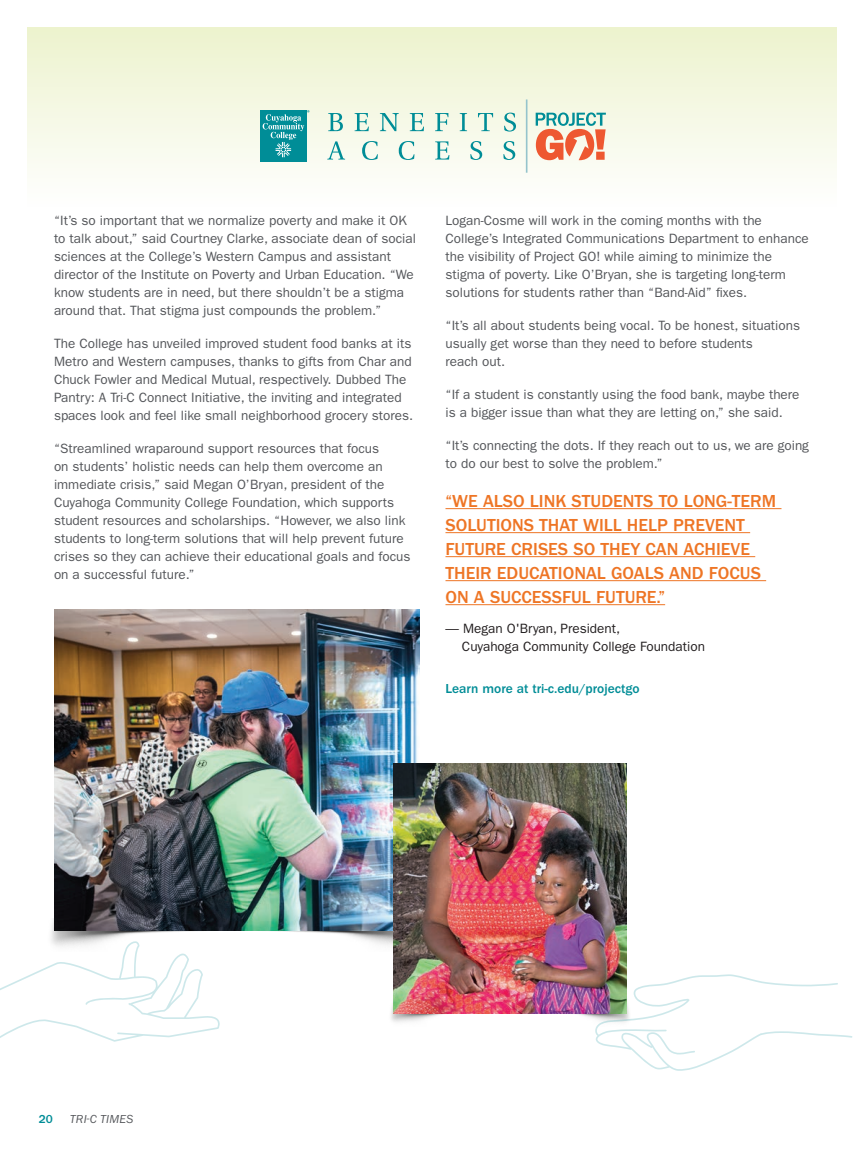
<style>
.page{position:relative;width:864px;height:1175px;background:#fff}
.page>*{position:absolute;margin:0;border:0;box-sizing:border-box;transform-origin:0 0}
.BODY_COPY_QUOTE{font:500 18px/24px "ITC Franklin Gothic Std";color:#ee7525}
.BODY_COPY{font:13.5px/18px "ITC Franklin Gothic Std";color:#54565a}
.BODY_COPY-2{font:13.5px/18px "ITC Franklin Gothic Std";color:#231f20}
.BODY_COPY-3{font:500 13.5px "ITC Franklin Gothic Std";color:#008d97}
.t1{font:italic 12px "ITC Franklin Gothic Std";letter-spacing:.02em;color:#54565a}
.t2{font:500 12px "ITC Franklin Gothic Std";color:#008d97}
</style>
<div class="page">
<img style="left:51px;top:918px;width:342px;height:27px">
<div style="left:27px;top:27px;width:810px;height:179px;background:linear-gradient(to bottom,#ecf2cd,#fefefe)"></div>
<hr style="left:446px;top:508px;width:336px;height:1px;background:#ee7525">
<hr style="left:446px;top:532px;width:304px;height:1px;background:#ee7525">
<hr style="left:446px;top:556px;width:309px;height:1px;background:#ee7525">
<hr style="left:446px;top:580px;width:320px;height:1px;background:#ee7525">
<hr style="left:446px;top:604px;width:219px;height:1px;background:#ee7525">
<img style="left:54px;top:610px;width:365px;height:320px">
<img style="left:391px;top:1004px;width:204px;height:18px">
<img style="left:393px;top:763px;width:233px;height:250px">
<svg style="left:595px;top:974px;width:257px;height:97px"></svg>
<svg style="left:0;top:941px;width:220px;height:101px"></svg>
<svg style="left:536px;top:112px;width:70px;height:48px"></svg>
<svg style="left:328px;top:113px;width:15px;height:18px"></svg>
<svg style="left:355px;top:113px;width:14px;height:18px"></svg>
<svg style="left:380px;top:113px;width:19px;height:18px"></svg>
<svg style="left:410px;top:113px;width:14px;height:18px"></svg>
<svg style="left:435px;top:113px;width:13px;height:18px"></svg>
<svg style="left:460px;top:113px;width:7px;height:18px"></svg>
<svg style="left:478px;top:113px;width:15px;height:18px"></svg>
<svg style="left:504px;top:113px;width:12px;height:18px"></svg>
<svg style="left:327px;top:141px;width:18px;height:18px"></svg>
<svg style="left:362px;top:141px;width:16px;height:19px"></svg>
<svg style="left:399px;top:141px;width:15px;height:19px"></svg>
<svg style="left:435px;top:141px;width:14px;height:18px"></svg>
<svg style="left:470px;top:141px;width:12px;height:19px"></svg>
<svg style="left:503px;top:141px;width:12px;height:19px"></svg>
<hr style="left:526px;top:99px;width:1px;height:74px;background:#95c4cc">
<div style="left:260px;top:110px;width:46px;height:52px;background:#008d97"></div>
<svg style="left:263px;top:110px;width:47px;height:47px"></svg>
<p class="BODY_COPY" style="left:54px;top:211px;width:364px">“It’s so important that we normalize poverty and make it OK to talk about,” said Courtney Clarke, associate dean of social sciences at the College’s Western Campus and assistant director of the Institute on Poverty and Urban Education. “We know students are in need, but there shouldn’t be a stigma around that. That stigma just compounds the problem.”</p>
<p class="BODY_COPY" style="left:54px;top:334px;width:361px">The College has unveiled improved student food banks at its Metro and Western campuses, thanks to gifts from Char and Chuck Fowler and Medical Mutual, respectively. Dubbed The Pantry: A Tri-C Connect Initiative, the inviting and integrated spaces look and feel like small neighborhood grocery stores.</p>
<p class="BODY_COPY" style="left:54px;top:439px;width:358px">“Streamlined wraparound support resources that focus<br>on students’ holistic needs can help them overcome an immediate crisis,” said Megan O’Bryan, president of the Cuyahoga Community College Foundation, which supports student resources and scholarships. “However, we also link students to long-term solutions that will help prevent future crises so they can achieve their educational goals and focus on a successful future.”</p>
<p class="BODY_COPY" style="left:446px;top:211px;width:365px">Logan-Cosme will work in the coming months with the College’s Integrated Communications Department to enhance the visibility of Project GO! while aiming to minimize the stigma of poverty. Like O’Bryan, she is targeting long-term solutions for students rather than “Band-Aid” fixes.</p>
<p class="BODY_COPY" style="left:446px;top:316px;width:356px">“It’s all about students being vocal. To be honest, situations usually get worse than they need to before students<br>reach out.</p>
<p class="BODY_COPY" style="left:446px;top:385px;width:356px">“If a student is constantly using the food bank, maybe there is a bigger issue than what they are letting on,” she said.</p>
<p class="BODY_COPY" style="left:446px;top:436px;width:365px">“It’s connecting the dots. If they reach out to us, we are going to do our best to solve the problem.”</p>
<p class="BODY_COPY_QUOTE" style="left:446px;top:489px;width:332px">“WE ALSO LINK STUDENTS TO LONG-TERM<br>SOLUTIONS THAT WILL HELP PREVENT<br>FUTURE CRISES SO THEY CAN ACHIEVE<br>THEIR EDUCATIONAL GOALS AND FOCUS<br>ON A SUCCESSFUL FUTURE.”</p>
<p class="BODY_COPY-2" style="left:462px;top:619px;width:244px;text-indent:-16px">— Megan O'Bryan, President,<br>Cuyahoga Community College Foundation</p>
<p class="BODY_COPY-3" style="left:446px;top:681px;width:196px">Learn more at tri-c.edu/projectgo</p>
<h1 class="t2" style="left:39px;top:1112px;width:16px">20</h1>
<h1 class="t1" style="left:70px;top:1112px;width:65px">TRI-C TIMES</h1>
</div>
